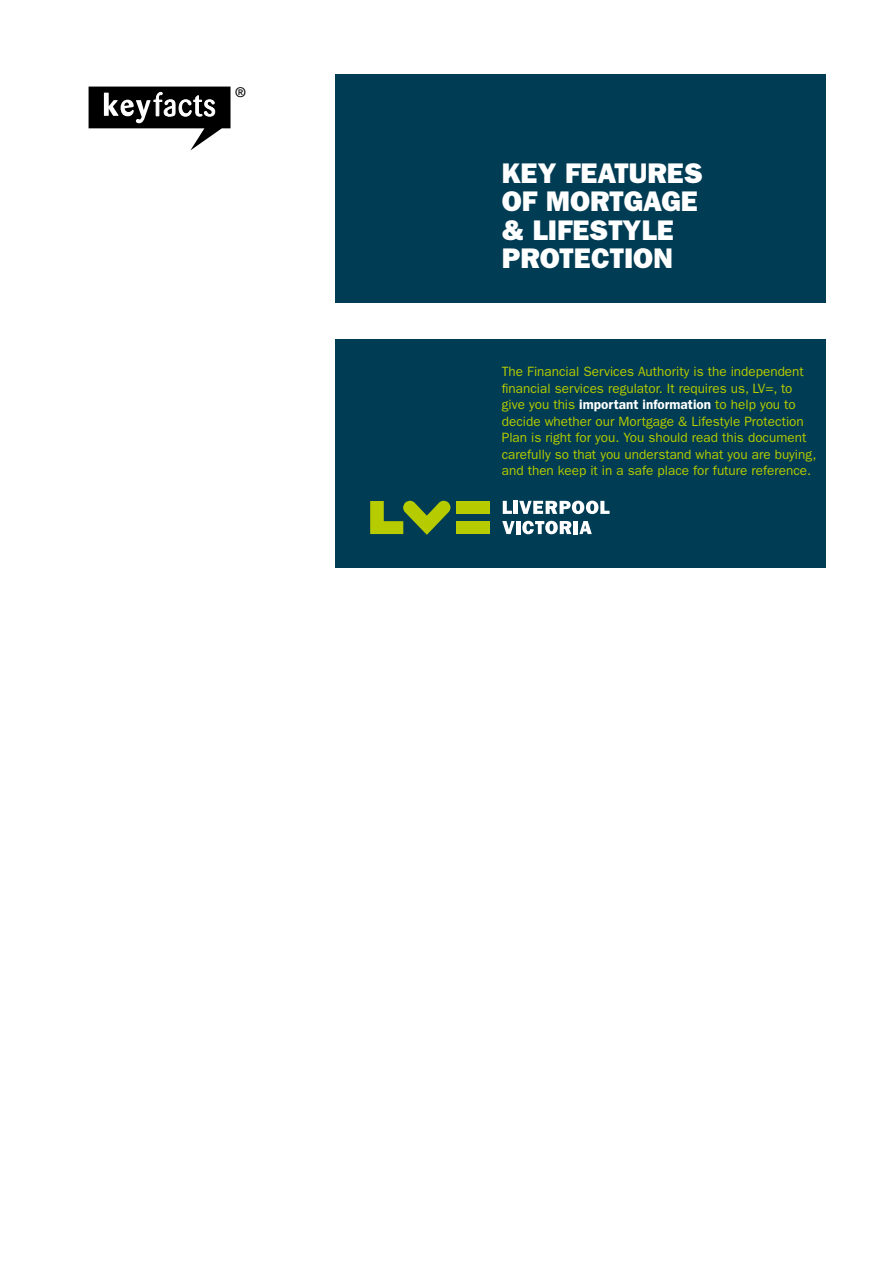
<style>
.page{position:relative;width:893px;height:1263px;background:#fff}
.page>*{position:absolute;margin:0;border:0;box-sizing:border-box;transform-origin:0 0}
.t1{font:28.5px/28.5px "ITC Franklin Gothic Std Hvy";color:#fff}
.t2{font:13.5px/16.5px "ITC Franklin Gothic Std";color:#b6cc00}
.t3{font:500 13.5px "Helvetica Neue";color:#000}
.s1{font-weight:600;color:#fff}
</style>
<div class="page">
<div style="left:335px;top:339px;width:491px;height:229px;background:#003c53"></div>
<div style="left:335px;top:74px;width:491px;height:229px;background:#003c53"></div>
<svg style="left:370px;top:500px;width:240px;height:35px"></svg>
<svg style="left:89px;top:87px;width:141px;height:63px"></svg>
<p class="t3" style="left:235px;top:84px;width:12px">®</p>
<h1 class="t1" style="left:502px;top:159px;width:203px">KEY FEATURES<br>OF MORTGAGE &amp; LIFESTYLE<br>PROTECTION</h1>
<p class="t2" style="left:502px;top:364px;width:316px">The Financial Services Authority is the independent financial services regulator. It requires us, LV=, to give you this <span class="s1">important information</span> to help you to decide whether our Mortgage &amp; Lifestyle Protection Plan is right for you. You should read this document carefully so that you understand what you are buying, and then keep it in a safe place for future reference.</p>
</div>
